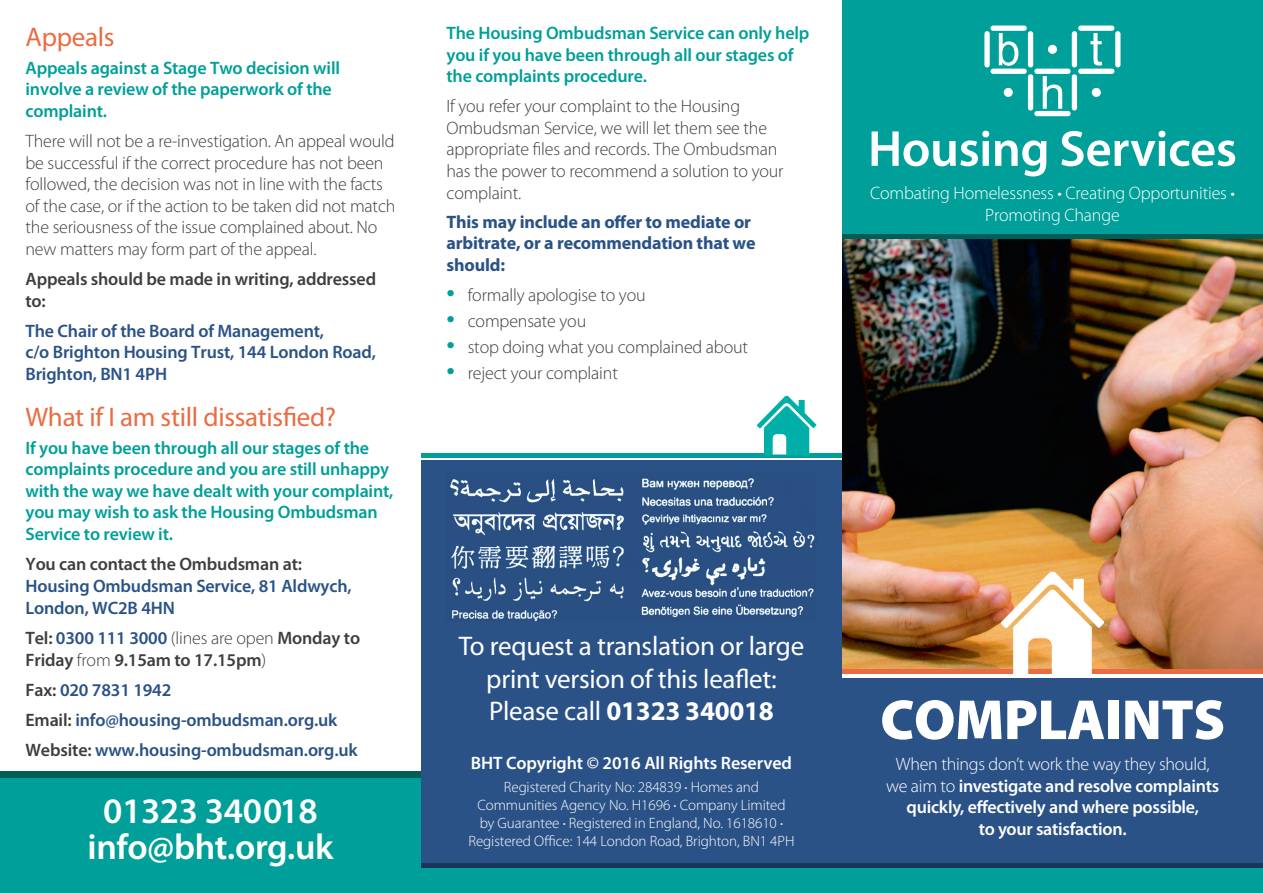
<style>
.page{position:relative;width:1263px;height:893px;background:#fff}
.page>*{position:absolute;margin:0;border:0;box-sizing:border-box;transform-origin:0 0}
.t1{font:900 57px "Myriad Pro";letter-spacing:-.01em;color:#fff}
.t2{font:600 51px "Myriad Pro";letter-spacing:-.01em;color:#fff}
.t3{font:600 36px/35.5px "Myriad Pro";letter-spacing:-.01em;color:#fff;text-align:center}
.t4{font:27px/32.4px "Myriad Pro";letter-spacing:-.01em;color:#fff;text-align:center}
.t5{font:27px "Myriad Pro";letter-spacing:-.01em;color:#ea6c42}
.t6{font:300 18px/21.6px "Myriad Pro";letter-spacing:-.01em;color:#3e3e3f}
.t7{font:600 18px/21.6px "Myriad Pro";letter-spacing:-.01em;color:#009f99}
.t8{font:600 18px/21.6px "Myriad Pro";letter-spacing:-.01em;color:#2a5287}
.t9{font:600 18px/21.6px "Myriad Pro";letter-spacing:-.015em;color:#fff;text-align:center}
.t10{font:600 18px/21.6px "Myriad Pro";letter-spacing:-.01em;color:#3e3e3f}
.t11{font:700 18px/21.3px "Myriad Pro";letter-spacing:-.01em;color:#2a5287}
.t12{font:300 18px/21.6px "Myriad Pro";letter-spacing:-.01em;color:#fff;text-align:center}
.t13{font:300 15px/18px "Myriad Pro";letter-spacing:-.005em;color:#fff;text-align:center}
.s1{color:#2a5287}
.s2{font-weight:300}
.s3{color:#3e3e3f}
.s4{font-weight:400;font-size:30px;color:#009f99}
.s5{font-weight:700}
.s6{font-weight:400}
</style>
<div class="page">
<div style="left:0;top:778px;width:1263px;height:115px;background:#009f99"></div>
<div style="left:0;top:772px;width:1263px;height:6px;background:#005d58"></div>
<div style="left:421px;top:460px;width:421px;height:407px;background:#2a5287"></div>
<hr style="left:421px;top:863px;width:421px;height:4px;background:#1b365d">
<img style="left:842px;top:238px;width:421px;height:432px">
<div style="left:842px;top:0;width:421px;height:238px;background:#009f99"></div>
<hr style="left:842px;top:234px;width:421px;height:4px;background:#005d58">
<hr style="left:421px;top:453px;width:421px;height:4px;background:#009f99">
<hr style="left:842px;top:670px;width:421px;height:4px;background:#ea6c42">
<svg style="left:1001px;top:571px;width:102px;height:103px"></svg>
<div style="left:842px;top:678px;width:421px;height:189px;background:#2a5287"></div>
<div style="left:1115px;top:31px;width:5px;height:36px;background:#fff;border-radius:3px"></div>
<div style="left:1072px;top:31px;width:5px;height:36px;background:#fff;border-radius:3px"></div>
<svg style="left:1078px;top:26px;width:36px;height:48px"></svg>
<div style="left:1072px;top:74px;width:5px;height:37px;background:#fff;border-radius:3px"></div>
<div style="left:1028px;top:74px;width:5px;height:37px;background:#fff;border-radius:3px"></div>
<svg style="left:1034px;top:69px;width:37px;height:47px"></svg>
<div style="left:1028px;top:31px;width:5px;height:36px;background:#fff;border-radius:3px"></div>
<div style="left:984px;top:31px;width:6px;height:36px;background:#fff;border-radius:3px"></div>
<svg style="left:990px;top:26px;width:37px;height:48px"></svg>
<div style="left:1048px;top:45px;width:9px;height:9px;background:#fff;border-radius:50%"></div>
<div style="left:1004px;top:88px;width:9px;height:9px;background:#fff;border-radius:50%"></div>
<div style="left:1092px;top:88px;width:9px;height:9px;background:#fff;border-radius:50%"></div>
<hr style="left:842px;top:863px;width:421px;height:4px;background:#1b365d">
<img style="left:450px;top:478px;width:365px;height:143px">
<svg style="left:757px;top:395px;width:59px;height:60px"></svg>
<h3 class="t5" style="left:26px;top:20px;width:91px">Appeals</h3>
<p class="t7" style="left:26px;top:56px;width:316px">Appeals against a Stage Two decision will involve a review of the paperwork of the complaint.</p>
<p class="t6" style="left:26px;top:130px;width:371px">There will not be a re-investigation. An appeal would be successful if the correct procedure has not been followed, the decision was not in line with the facts of the case, or if the action to be taken did not match the seriousness of the issue complained about. No new matters may form part of the appeal.</p>
<p class="t10" style="left:26px;top:268px;width:352px">Appeals should be made in writing, addressed to:</p>
<p class="t8" style="left:26px;top:320px;width:352px">The Chair of the Board of Management,<br>c/o Brighton Housing Trust, 144 London Road,<br>Brighton, BN1 4PH</p>
<h3 class="t5" style="left:26px;top:400px;width:312px">What if I am still dissatisfied?</h3>
<p class="t7" style="left:26px;top:436px;width:370px">If you have been through all our stages of the complaints procedure and you are still unhappy with the way we have dealt with your complaint, you may wish to ask the Housing Ombudsman Service to review it.</p>
<p class="t10" style="left:26px;top:553px;width:278px">You can contact the Ombudsman at:</p>
<p class="t8" style="left:26px;top:575px;width:328px;line-height:22px">Housing Ombudsman Service, 81 Aldwych,<br>London, WC2B 4HN</p>
<p class="t10" style="left:26px;top:627px;width:336px">Tel: <span class="s1">0300 111 3000</span> <span class="s2">(lines are open</span> Monday to<br>Friday <span class="s2">from</span> 9.15am to 17.15pm<span class="s2">)</span></p>
<p class="t8" style="left:26px;top:674px;width:334px;line-height:30.2px"><span class="s3">Fax:</span> 020 7831 1942<br><span class="s3">Email:</span> info@housing-ombudsman.org.uk<br><span class="s3">Website:</span> www.housing-ombudsman.org.uk</p>
<h3 class="t3" style="left:88px;top:793px;width:247px">01323 340018 info@bht.org.uk</h3>
<p class="t7" style="left:446px;top:22px;width:364px">The Housing Ombudsman Service can only help you if you have been through all our stages of the complaints procedure.</p>
<p class="t6" style="left:446px;top:95px;width:338px">If you refer your complaint to the Housing Ombudsman Service, we will let them see the appropriate files and records. The Ombudsman has the power to recommend a solution to your complaint.</p>
<p class="t11" style="left:446px;top:211px;width:311px">This may include an offer to mediate or arbitrate, or a recommendation that we should:</p>
<p class="t6" style="left:446px;top:284px;width:201px"><span class="s4">•</span> formally apologise to you</p>
<p class="t6" style="left:446px;top:310px;width:141px"><span class="s4">•</span> compensate you</p>
<p class="t6" style="left:446px;top:336px;width:303px"><span class="s4">•</span> stop doing what you complained about</p>
<p class="t6" style="left:446px;top:362px;width:173px"><span class="s4">•</span> reject your complaint</p>
<h3 class="t4" style="left:459px;top:630px;width:347px">To request a translation or large print version of this leaflet:<br>Please call <span class="s5">01323 340018</span></h3>
<p class="t9" style="left:471px;top:752px;width:323px">BHT Copyright © 2016 All Rights Reserved</p>
<p class="t13" style="left:468px;top:778px;width:327px">Registered Charity No: 284839 <span class="s6">·</span> Homes and Communities Agency No. H1696 <span class="s6">·</span> Company Limited by Guarantee <span class="s6">·</span> Registered in England, No. 1618610 <span class="s6">· </span>Registered Office: 144 London Road, Brighton, BN1 4PH</p>
<h2 class="t2" style="left:868px;top:116px;width:371px">Housing Services</h2>
<p class="t12" style="left:870px;top:182px;width:366px">Combating Homelessness • Creating Opportunities •<br>Promoting Change</p>
<h1 class="t1" style="left:880px;top:687px;width:347px">COMPLAINTS</h1>
<p class="t9" style="left:886px;top:753px;width:334px"><span class="s2">When things don’t work the way they should, we aim to</span> investigate and resolve complaints quickly, effectively and where possible,<br>to your satisfaction.</p>
</div>
